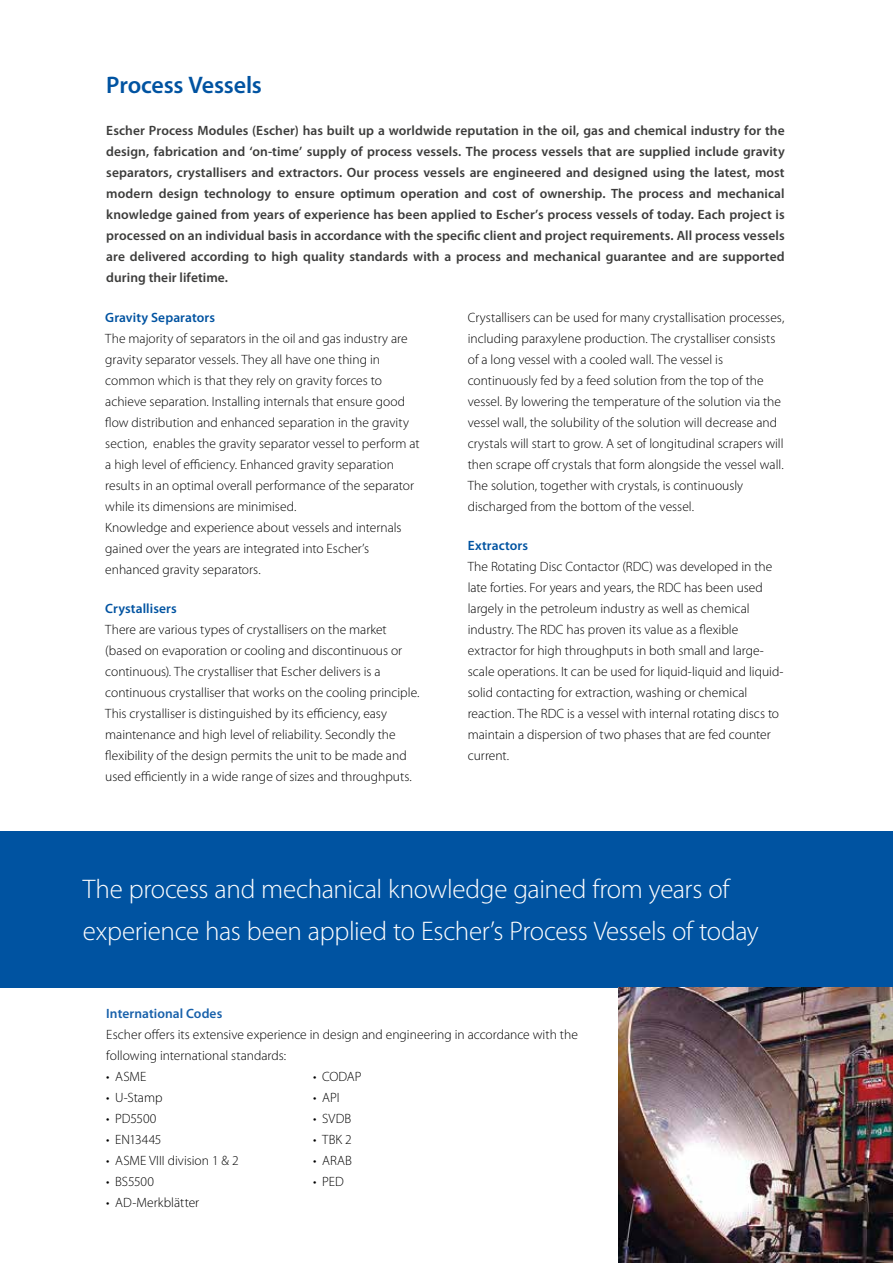
<style>
.page{position:relative;width:893px;height:1263px;background:#fff}
.page>*{position:absolute;margin:0;border:0;box-sizing:border-box;transform-origin:0 0}
.t1{font:300 27px/42px "Myriad Pro";letter-spacing:-.015em;color:#fff}
.t2{font:600 24px "Myriad Pro";letter-spacing:-.01em;color:#0053a1}
.t3{font:300 13.5px/21px "Myriad Pro";color:#000}
.t4{font:600 13.5px/21px "Myriad Pro";letter-spacing:.005em;color:#3c3c3b;text-align:justify}
.t5{font:600 13.5px "Myriad Pro";letter-spacing:.005em;color:#0053a1}
.t6{font:600 13.5px "Myriad Pro";letter-spacing:.005em;color:#1760aa}
.t7{font:300 13.5px "Myriad Pro";letter-spacing:-.02em;color:#000}
</style>
<div class="page">
<div style="left:0;top:831px;width:893px;height:157px;background:#0053a1"></div>
<img style="left:619px;top:988px;width:274px;height:275px">
<h2 class="t2" style="left:106px;top:70px;width:157px">Process Vessels</h2>
<p class="t4" style="left:106px;top:120px;width:680px">Escher Process Modules (Escher) has built up a worldwide reputation in the oil, gas and chemical industry for the design, fabrication and ‘on-time’ supply of process vessels. The process vessels that are supplied include gravity separators, crystallisers and extractors. Our process vessels are engineered and designed using the latest, most modern design technology to ensure optimum operation and cost of ownership. The process and mechanical knowledge gained from years of experience has been applied to Escher’s process vessels of today. Each project is processed on an individual basis in accordance with the specific client and project requirements. All process vessels are delivered according to high quality standards with a process and mechanical guarantee and are supported during their lifetime.</p>
<p class="t5" style="left:105px;top:309px;width:111px">Gravity Separators</p>
<p class="t3" style="left:105px;top:328px;width:316px">The majority of separators in the oil and gas industry are gravity separator vessels. They all have one thing in common which is that they rely on gravity forces to achieve separation. Installing internals that ensure good flow distribution and enhanced separation in the gravity section, enables the gravity separator vessel to perform at a high level of efficiency. Enhanced gravity separation results in an optimal overall performance of the separator while its dimensions are minimised.<br>Knowledge and experience about vessels and internals gained over the years are integrated into Escher’s enhanced gravity separators.</p>
<p class="t5" style="left:105px;top:600px;width:73px">Crystallisers</p>
<p class="t3" style="left:105px;top:619px;width:316px">There are various types of crystallisers on the market (based on evaporation or cooling and discontinuous or continuous). The crystalliser that Escher delivers is a continuous crystalliser that works on the cooling principle.<br>This crystalliser is distinguished by its efficiency, easy maintenance and high level of reliability. Secondly the flexibility of the design permits the unit to be made and used efficiently in a wide range of sizes and throughputs.</p>
<p class="t3" style="left:468px;top:307px;width:318px">Crystallisers can be used for many crystallisation processes, including paraxylene production. The crystalliser consists of a long vessel with a cooled wall. The vessel is continuously fed by a feed solution from the top of the vessel. By lowering the temperature of the solution via the vessel wall, the solubility of the solution will decrease and crystals will start to grow. A set of longitudinal scrapers will then scrape off crystals that form alongside the vessel wall.<br>The solution, together with crystals, is continuously discharged from the bottom of the vessel.</p>
<p class="t5" style="left:468px;top:537px;width:62px">Extractors</p>
<p class="t3" style="left:468px;top:556px;width:317px">The Rotating Disc Contactor (RDC) was developed in the late forties. For years and years, the RDC has been used largely in the petroleum industry as well as chemical industry. The RDC has proven its value as a flexible extractor for high throughputs in both small and large&shy;scale operations. It can be used for liquid-liquid and liquid&shy;solid contacting for extraction, washing or chemical reaction. The RDC is a vessel with internal rotating discs to maintain a dispersion of two phases that are fed counter current.</p>
<h1 class="t1" style="left:83px;top:868px;width:677px">The process and mechanical knowledge gained from years of experience has been applied to Escher’s Process Vessels of today</h1>
<p class="t6" style="left:106px;top:1005px;width:117px">International Codes</p>
<p class="t3" style="left:106px;top:1024px;width:473px">Escher offers its extensive experience in design and engineering in accordance with the following international standards:</p>
<p class="t3" style="left:106px;top:1066px;width:42px">• ASME</p>
<p class="t3" style="left:106px;top:1087px;width:58px">• U-Stamp</p>
<p class="t3" style="left:106px;top:1108px;width:52px">• PD5500</p>
<p class="t7" style="left:106px;top:1131px;width:57px">• EN13445</p>
<p class="t3" style="left:106px;top:1150px;width:134px">• ASME VIII division 1 &amp; 2</p>
<p class="t3" style="left:106px;top:1171px;width:49px">• BS5500</p>
<p class="t3" style="left:106px;top:1192px;width:94px">• AD-Merkblätter</p>
<p class="t3" style="left:313px;top:1066px;width:50px">• CODAP</p>
<p class="t3" style="left:313px;top:1087px;width:28px">• API</p>
<p class="t3" style="left:313px;top:1108px;width:40px">• SVDB</p>
<p class="t3" style="left:313px;top:1129px;width:40px">• TBK 2</p>
<p class="t3" style="left:313px;top:1150px;width:40px">• ARAB</p>
<p class="t3" style="left:313px;top:1171px;width:32px">• PED</p>
</div>
